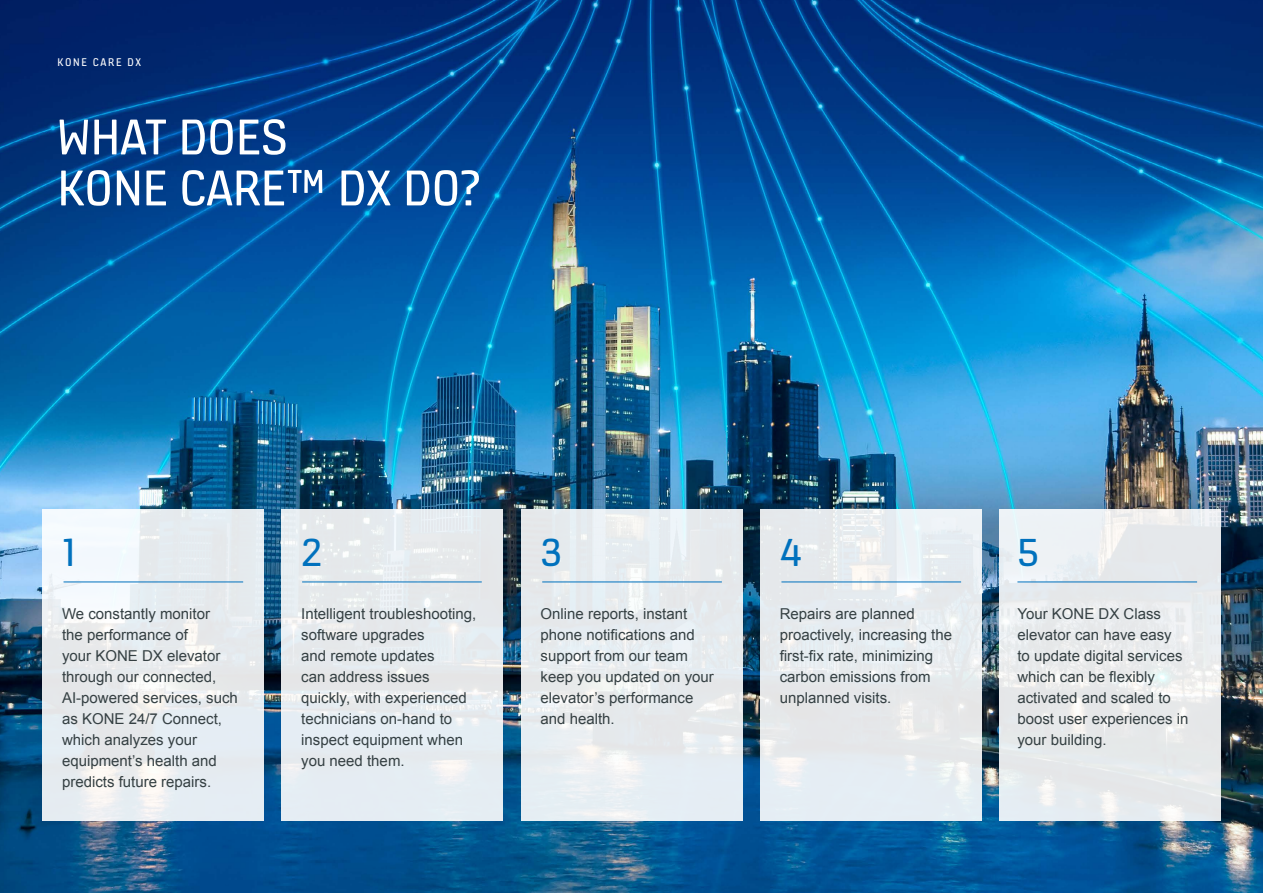
<style>
.page{position:relative;width:1263px;height:893px;background:#fff}
.page>*{position:absolute;margin:0;border:0;box-sizing:border-box;transform-origin:0 0}
.t1{font:54px/51px "KONE Information v 13";color:#fff}
.t2{font:42px "KONE Information v 13";color:#0071bd}
.t3{font:15px/21px "Arial";color:#354043}
.t4{font:12px "KONE Information v 13";letter-spacing:.14em;color:#fff}
</style>
<div class="page">
<img style="left:0;top:0;width:1263px;height:893px">
<svg style="left:43px;top:509px;width:221px;height:312px;fill:#e5ecf1"></svg>
<div style="left:282px;top:509px;width:221px;height:312px;background:#e5ecef"></div>
<svg style="left:521px;top:509px;width:221px;height:312px;background:#e7ecef"></svg>
<svg style="left:760px;top:509px;width:221px;height:312px;background:#e7ebee"></svg>
<svg style="left:999px;top:509px;width:221px;height:312px;background:#e8ebed"></svg>
<hr style="left:64px;top:582px;width:179px;height:1px;background:#0071bd">
<hr style="left:302px;top:582px;width:180px;height:1px;background:#0071bd">
<hr style="left:542px;top:582px;width:180px;height:1px;background:#0071bd">
<hr style="left:781px;top:582px;width:180px;height:1px;background:#0071bd">
<hr style="left:1017px;top:582px;width:180px;height:1px;background:#0071bd">
<p class="t4" style="left:58px;top:54px;width:85px">KONE CARE DX</p>
<h1 class="t1" style="left:58px;top:109px;width:424px">WHAT DOES<br>KONE CARE™ DX DO?</h1>
<h2 class="t2" style="left:62px;top:524px;width:16px">1</h2>
<h2 class="t2" style="left:301px;top:524px;width:22px">2</h2>
<h2 class="t2" style="left:540px;top:524px;width:23px">3</h2>
<h2 class="t2" style="left:780px;top:524px;width:24px">4</h2>
<h2 class="t2" style="left:1017px;top:524px;width:23px">5</h2>
<p class="t3" style="left:62px;top:603px;width:177px">We constantly monitor<br>the performance of<br>your KONE DX elevator through our connected,<br>AI-powered services, such as KONE 24/7 Connect, which analyzes your equipment’s health and predicts future repairs.</p>
<p class="t3" style="left:301px;top:603px;width:177px">Intelligent troubleshooting, software upgrades<br>and remote updates<br>can address issues quickly, with experienced technicians on-hand to inspect equipment when you need them.</p>
<p class="t3" style="left:540px;top:603px;width:175px">Online reports, instant phone notifications and support from our team keep you updated on your elevator’s performance and health.</p>
<p class="t3" style="left:780px;top:603px;width:174px">Repairs are planned proactively, increasing the first-fix rate, minimizing carbon emissions from unplanned visits.</p>
<p class="t3" style="left:1017px;top:603px;width:172px">Your KONE DX Class elevator can have easy<br>to update digital services which can be flexibly activated and scaled to boost user experiences in your building.</p>
</div>
